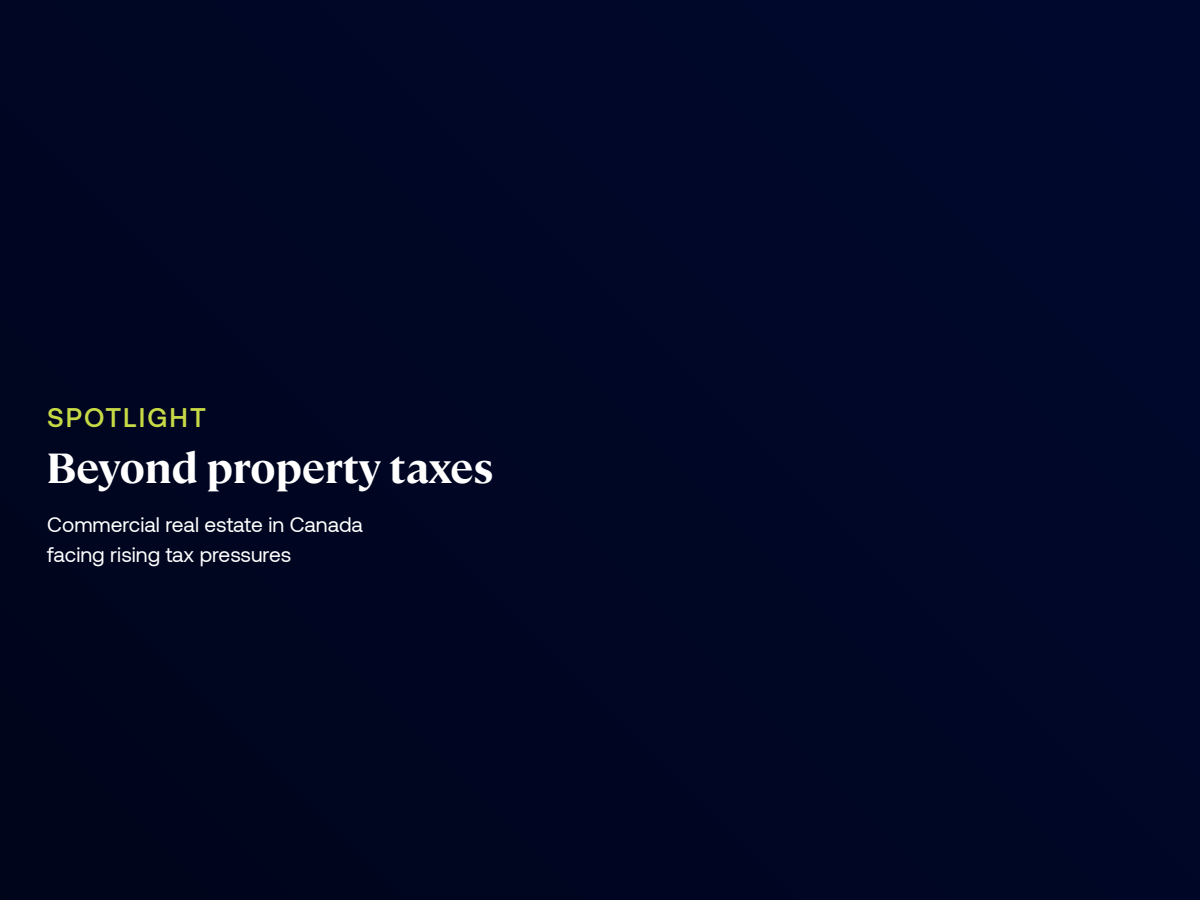
<style>
.page{position:relative;width:1200px;height:900px;background:#000725}
.page>*{position:absolute;margin:0;border:0;box-sizing:border-box;transform-origin:0 0}
.t1{font:700 42px "Cambon";color:#fff}
.t2{font:500 27px "Aeonik";letter-spacing:.075em;color:#c7da46}
.t3{font:21px/30px "Aeonik";color:#fff}
</style>
<div class="page">
<p class="t2" style="left:47px;top:403px;width:160px">SPOTLIGHT</p>
<h1 class="t1" style="left:46px;top:437px;width:449px">Beyond property taxes</h1>
<p class="t3" style="left:47px;top:510px;width:317px">Commercial real estate in Canada facing rising tax pressures</p>
</div>
